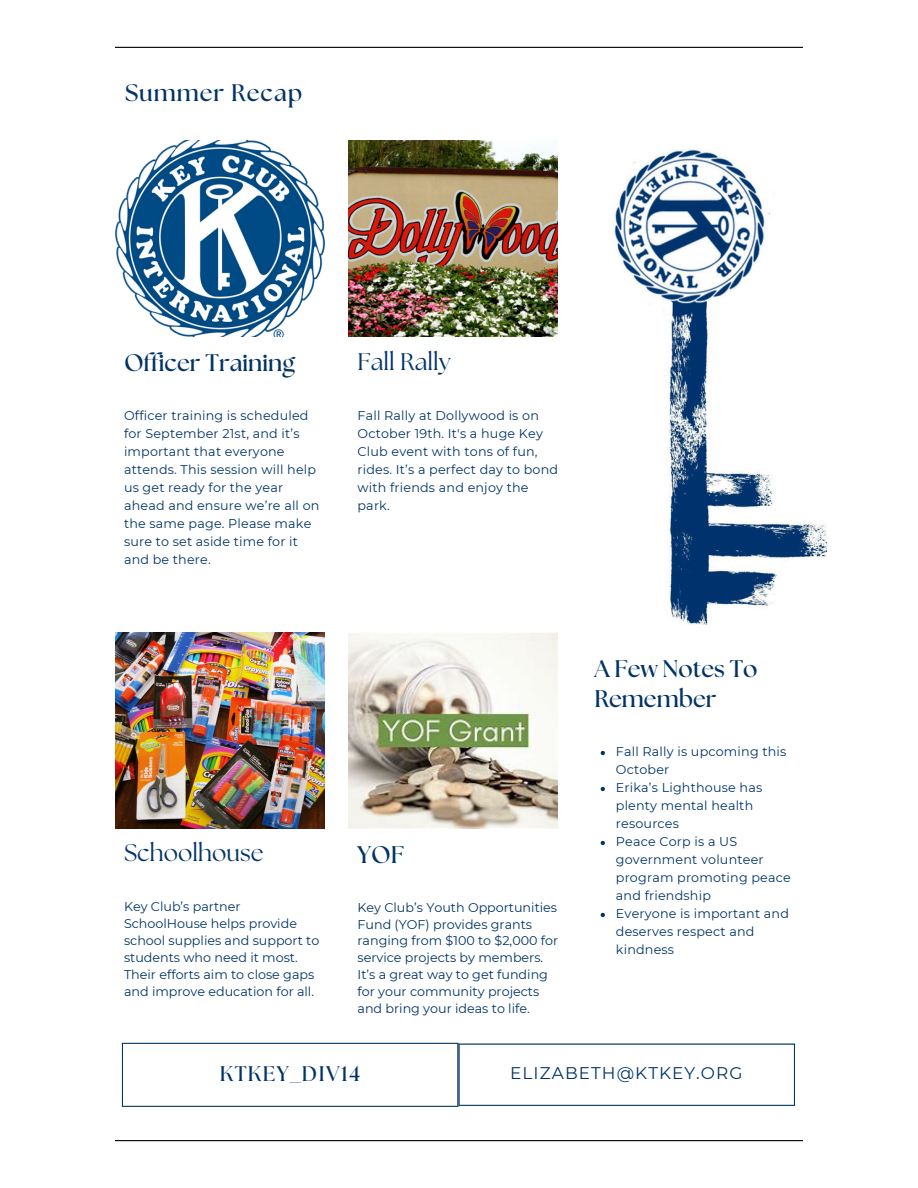
<style>
.page{position:relative;width:918px;height:1188px;background:#fff}
.page>*{position:absolute;margin:0;border:0;box-sizing:border-box;transform-origin:0 0}
.t1{font:700 24px/29.7px "The Seasons";color:#036}
.t2{font:24px "The Seasons";color:#036}
.t3{font:700 24px "The Seasons";letter-spacing:.04em;color:#036}
.t4{font:700 21.15px "The Seasons";letter-spacing:.065em;color:#036}
.t5{font:16.8px "Montserrat";letter-spacing:.065em;color:#036}
.t6{font:12.75px/18px "Montserrat";letter-spacing:.015em;color:#036}
</style>
<div class="page">
<hr style="left:115px;top:47px;width:688px;height:1px;background:#000">
<hr style="left:115px;top:1140px;width:688px;height:1px;background:#000">
<svg style="left:601px;top:751px;width:4px;height:4px"></svg>
<svg style="left:601px;top:787px;width:4px;height:4px"></svg>
<svg style="left:601px;top:841px;width:4px;height:4px"></svg>
<svg style="left:601px;top:913px;width:4px;height:4px"></svg>
<img style="left:115px;top:141px;width:209px;height:195px">
<img style="left:115px;top:632px;width:209px;height:196px">
<img style="left:349px;top:141px;width:209px;height:195px">
<img style="left:349px;top:632px;width:209px;height:196px">
<img style="left:614px;top:150px;width:213px;height:474px">
<hr style="left:122px;top:1044px;width:1px;height:62px;background:#036">
<hr style="left:457px;top:1044px;width:1px;height:62px;background:#036">
<hr style="left:122px;top:1043px;width:336px;height:1px;background:#036">
<hr style="left:122px;top:1106px;width:336px;height:1px;background:#036">
<hr style="left:458px;top:1045px;width:2px;height:60px;background:#036">
<hr style="left:794px;top:1045px;width:1px;height:60px;background:#036">
<hr style="left:458px;top:1044px;width:337px;height:1px;background:#036">
<hr style="left:458px;top:1105px;width:337px;height:1px;background:#036">
<p class="t3" style="left:125px;top:82px;width:179px">Summer Recap</p>
<h1 class="t1" style="left:124px;top:349px;width:173px">Officer Training</h1>
<p class="t6" style="left:124px;top:407px;width:197px">Officer training is scheduled for September 21st, and it’s important that everyone attends. This session will help us get ready for the year ahead and ensure we’re all on the same page. Please make sure to set aside time for it and be there.</p>
<p class="t2" style="left:124px;top:842px;width:141px">Schoolhouse</p>
<p class="t6" style="left:124px;top:898px;width:197px;line-height:17px">Key Club’s partner<br>SchoolHouse helps provide school supplies and support to students who need it most.<br>Their efforts aim to close gaps and improve education for all.</p>
<p class="t2" style="left:358px;top:350px;width:95px">Fall Rally</p>
<p class="t6" style="left:358px;top:406px;width:202px">Fall Rally at Dollywood is on<br>October 19th. It's a huge Key<br>Club event with tons of fun, rides. It’s a perfect day to bond with friends and enjoy the park.</p>
<p class="t1" style="left:358px;top:840px;width:48px">YOF</p>
<p class="t6" style="left:358px;top:899px;width:202px;line-height:17px">Key Club’s Youth Opportunities<br>Fund (YOF) provides grants ranging from $100 to $2,000 for service projects by members.<br>It’s a great way to get funding for your community projects and bring your ideas to life.</p>
<p class="t1" style="left:594px;top:655px;width:165px">A Few Notes To<br>Remember</p>
<p class="t6" style="left:616px;top:743px;width:172px">Fall Rally is upcoming this<br>October</p>
<p class="t6" style="left:616px;top:779px;width:148px">Erika’s Lighthouse has plenty mental health resources</p>
<p class="t6" style="left:616px;top:833px;width:176px">Peace Corp is a US government volunteer program promoting peace and friendship</p>
<p class="t6" style="left:616px;top:905px;width:175px">Everyone is important and deserves respect and kindness</p>
<p class="t4" style="left:220px;top:1064px;width:142px">KTKEY_DIV14</p>
<p class="t5" style="left:510px;top:1063px;width:234px">ELIZABETH@KTKEY.ORG</p>
</div>
